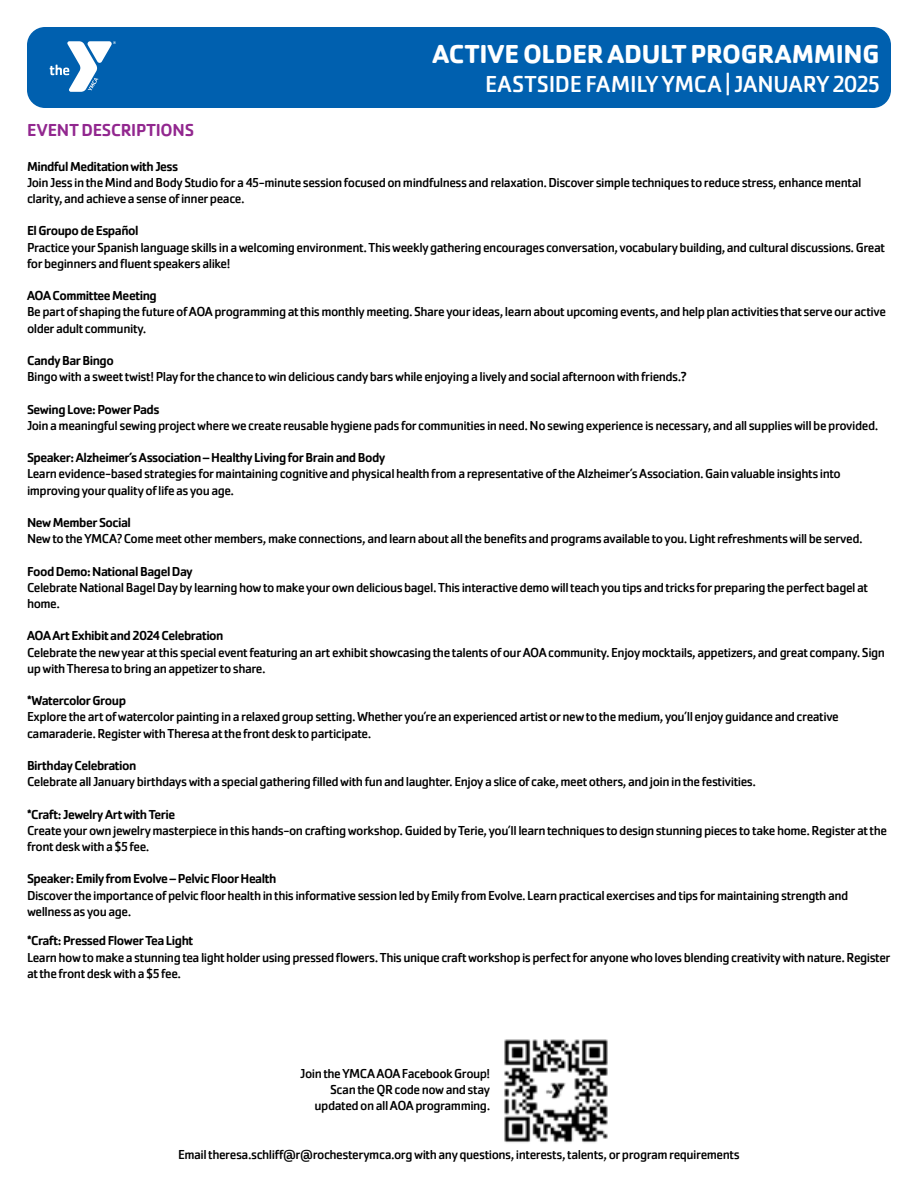
<style>
.page{position:relative;width:918px;height:1188px;background:#fff}
.page>*{position:absolute;margin:0;border:0;box-sizing:border-box;transform-origin:0 0}
.t1{font:700 27px "Cachet Pro";letter-spacing:-.01em;color:#fff}
.t2{font:24px "Cachet Pro";letter-spacing:-.015em;color:#fff}
.t3{font:500 18px "Cachet Pro";letter-spacing:-.015em;color:#92278f}
.t4{font:13.5px/16.2px "Cachet Pro";letter-spacing:-.035em;color:#000}
.t5{font:500 13.5px "Cachet Pro";letter-spacing:-.035em;color:#000}
.s1{font-weight:500}
</style>
<div class="page">
<div style="left:27px;top:27px;width:864px;height:81px;background:#0060af;border-radius:18px"></div>
<svg style="left:50px;top:41px;width:66px;height:51px"></svg>
<img style="left:504px;top:1039px;width:104px;height:104px">
<h1 class="t1" style="left:432px;top:37px;width:449px">ACTIVE OLDER ADULT PROGRAMMING</h1>
<h2 class="t2" style="left:485px;top:70px;width:396px">EASTSIDE FAMILY YMCA | JANUARY 2025</h2>
<h3 class="t3" style="left:27px;top:120px;width:168px">EVENT DESCRIPTIONS</h3>
<p class="t5" style="left:27px;top:158px;width:153px">Mindful Meditation with Jess</p>
<p class="t4" style="left:27px;top:174px;width:836px">Join Jess in the Mind and Body Studio for a 45-minute session focused on mindfulness and relaxation. Discover simple techniques to reduce stress, enhance mental clarity, and achieve a sense of inner peace.</p>
<p class="t5" style="left:27px;top:223px;width:113px">El Groupo de Español</p>
<p class="t4" style="left:27px;top:239px;width:860px">Practice your Spanish language skills in a welcoming environment. This weekly gathering encourages conversation, vocabulary building, and cultural discussions. Great for beginners and fluent speakers alike!</p>
<p class="t5" style="left:27px;top:288px;width:131px">AOA Committee Meeting</p>
<p class="t4" style="left:27px;top:304px;width:861px">Be part of shaping the future of AOA programming at this monthly meeting. Share your ideas, learn about upcoming events, and help plan activities that serve our active older adult community.</p>
<p class="t4" style="left:27px;top:353px;width:661px"><span class="s1">Candy Bar Bingo<br></span>Bingo with a sweet twist! Play for the chance to win delicious candy bars while enjoying a lively and social afternoon with friends.<span class="s1">?</span></p>
<p class="t5" style="left:27px;top:401px;width:134px">Sewing Love: Power Pads</p>
<p class="t4" style="left:27px;top:417px;width:853px">Join a meaningful sewing project where we create reusable hygiene pads for communities in need. No sewing experience is necessary, and all supplies will be provided.</p>
<p class="t5" style="left:27px;top:450px;width:360px">Speaker: Alzheimer’s Association – Healthy Living for Brain and Body</p>
<p class="t4" style="left:27px;top:466px;width:815px">Learn evidence-based strategies for maintaining cognitive and physical health from a representative of the Alzheimer’s Association. Gain valuable insights into improving your quality of life as you age.</p>
<p class="t5" style="left:27px;top:515px;width:106px">New Member Social</p>
<p class="t4" style="left:27px;top:531px;width:837px">New to the YMCA? Come meet other members, make connections, and learn about all the benefits and programs available to you. Light refreshments will be served.</p>
<p class="t5" style="left:27px;top:563px;width:167px">Food Demo: National Bagel Day</p>
<p class="t4" style="left:27px;top:579px;width:843px">Celebrate National Bagel Day by learning how to make your own delicious bagel. This interactive demo will teach you tips and tricks for preparing the perfect bagel at home.</p>
<p class="t5" style="left:27px;top:628px;width:198px">AOA Art Exhibit and 2024 Celebration</p>
<p class="t4" style="left:27px;top:644px;width:860px">Celebrate the new year at this special event featuring an art exhibit showcasing the talents of our AOA community. Enjoy mocktails, appetizers, and great company. Sign up with Theresa to bring an appetizer to share.</p>
<p class="t5" style="left:27px;top:693px;width:101px">*Watercolor Group</p>
<p class="t4" style="left:27px;top:709px;width:813px">Explore the art of watercolor painting in a relaxed group setting. Whether you’re an experienced artist or new to the medium, you’ll enjoy guidance and creative camaraderie. Register with Theresa at the front desk to participate.</p>
<p class="t5" style="left:27px;top:758px;width:111px">Birthday Celebration</p>
<p class="t4" style="left:27px;top:774px;width:731px">Celebrate all January birthdays with a special gathering filled with fun and laughter. Enjoy a slice of cake, meet others, and join in the festivities.</p>
<p class="t5" style="left:27px;top:806px;width:150px">*Craft: Jewelry Art with Terie</p>
<p class="t4" style="left:27px;top:822px;width:862px">Create your own jewelry masterpiece in this hands-on crafting workshop. Guided by Terie, you’ll learn techniques to design stunning pieces to take home. Register at the front desk with a $5 fee.</p>
<p class="t5" style="left:27px;top:871px;width:251px">Speaker: Emily from Evolve – Pelvic Floor Health</p>
<p class="t4" style="left:27px;top:887px;width:823px">Discover the importance of pelvic floor health in this informative session led by Emily from Evolve. Learn practical exercises and tips for maintaining strength and wellness as you age.</p>
<p class="t5" style="left:27px;top:933px;width:168px">*Craft: Pressed Flower Tea Light</p>
<p class="t4" style="left:27px;top:949px;width:865px">Learn how to make a stunning tea light holder using pressed flowers. This unique craft workshop is perfect for anyone who loves blending creativity with nature. Register at the front desk with a $5 fee.</p>
<p class="t4" style="left:300px;top:1065px;width:192px;text-align:right">Join the YMCA AOA Facebook Group!<br>Scan the QR code now and stay updated on all AOA programming.</p>
<p class="t4" style="left:178px;top:1146px;width:563px">Email theresa.schliff@r@rochesterymca.org with any questions, interests, talents, or program requirements</p>
</div>
